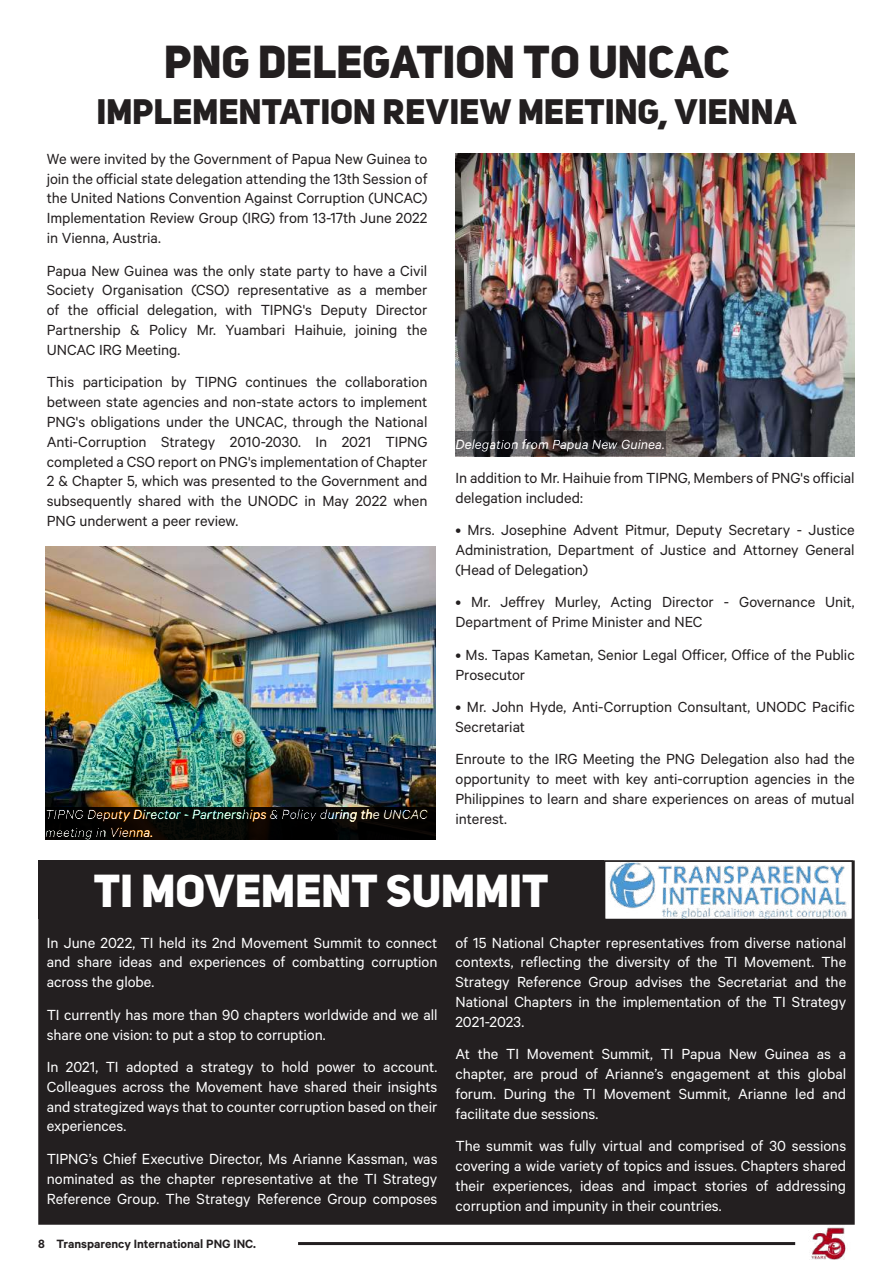
<style>
.page{position:relative;width:893px;height:1263px;background:#fff}
.page>*{position:absolute;margin:0;border:0;box-sizing:border-box;transform-origin:0 0}
.t1{font:45px "Uni Sans Heavy Caps";letter-spacing:-.01em;color:#231f20}
.t2{font:45px "Uni Sans Heavy Caps";letter-spacing:-.005em;color:#fff}
.t3{font:34.5px "Uni Sans Heavy Caps";letter-spacing:-.005em;color:#231f20}
.t4{font:16.5px/19.8px "Calibre";letter-spacing:-.005em;color:#231f20;text-align:justify}
.t5{font:16.5px/19.8px "Calibre";letter-spacing:-.005em;color:#fff;text-align:justify}
.t6{font:italic 15px/18px "Calibre";color:#fff}
.t7{font:600 13.5px "Calibre";color:#231f20}
</style>
<div class="page">
<div style="left:39px;top:861px;width:815px;height:363px;background:#231f20"></div>
<div style="left:38px;top:860px;width:566px;height:58px;background:#231f20"></div>
<img style="left:803px;top:1224px;width:52px;height:36px">
<hr style="left:298px;top:1242px;width:497px;height:3px;background:#231f20">
<img style="left:455px;top:153px;width:400px;height:303px">
<img style="left:45px;top:546px;width:391px;height:261px">
<svg style="left:455px;top:432px;width:211px;height:24px;background:#393637"></svg>
<div style="left:45px;top:807px;width:391px;height:32px;background:linear-gradient(to right,#070502,#060403)"></div>
<div style="left:604px;top:860px;width:249px;height:60px;border:2px solid #231f20"></div>
<img style="left:604px;top:861px;width:249px;height:58px">
<h1 class="t1" style="left:164px;top:33px;width:567px">PNG DELEGATION TO UNCAC</h1>
<h2 class="t3" style="left:96px;top:89px;width:702px">IMPLEMENTATION REVIEW MEETING, VIENNA</h2>
<p class="t4" style="left:47px;top:148px;width:382px">We were invited by the Government of Papua New Guinea to join the official state delegation attending the 13th Session of the United Nations Convention Against Corruption (UNCAC)<br>Implementation Review Group (IRG) from 13-17th June 2022 in Vienna, Austria.</p>
<p class="t4" style="left:47px;top:260px;width:382px">Papua New Guinea was the only state party to have a Civil Society Organisation (CSO) representative as a member of the official delegation, with TIPNG's Deputy Director Partnership &amp; Policy Mr. Yuambari Haihuie, joining the UNCAC IRG Meeting.</p>
<p class="t4" style="left:47px;top:372px;width:382px">This participation by TIPNG continues the collaboration between state agencies and non-state actors to implement PNG's obligations under the UNCAC, through the National Anti-Corruption Strategy 2010-2030. In 2021 TIPNG completed a CSO report on PNG's implementation of Chapter 2 &amp; Chapter 5, which was presented to the Government and subsequently shared with the UNODC in May 2022 when PNG underwent a peer review.</p>
<p class="t6" style="left:45px;top:805px;width:384px">TIPNG Deputy Director - Partnerships &amp; Policy during the UNCAC meeting in Vienna.</p>
<p class="t6" style="left:455px;top:435px;width:211px">Delegation from Papua New Guinea.</p>
<p class="t4" style="left:455px;top:467px;width:401px">In addition to Mr. Haihuie from TIPNG, Members of PNG's official delegation included:</p>
<p class="t4" style="left:455px;top:519px;width:401px">• Mrs. Josephine Advent Pitmur, Deputy Secretary - Justice Administration, Department of Justice and Attorney General (Head of Delegation)</p>
<p class="t4" style="left:455px;top:592px;width:401px">• Mr. Jeffrey Murley, Acting Director - Governance Unit,<br>Department of Prime Minister and NEC</p>
<p class="t4" style="left:455px;top:644px;width:401px">• Ms. Tapas Kametan, Senior Legal Officer, Office of the Public<br>Prosecutor</p>
<p class="t4" style="left:455px;top:696px;width:401px">• Mr. John Hyde, Anti-Corruption Consultant, UNODC Pacific<br>Secretariat</p>
<p class="t4" style="left:455px;top:749px;width:401px">Enroute to the IRG Meeting the PNG Delegation also had the opportunity to meet with key anti-corruption agencies in the Philippines to learn and share experiences on areas of mutual interest.</p>
<h1 class="t2" style="left:94px;top:862px;width:456px">TI MOVEMENT SUMMIT</h1>
<p class="t5" style="left:47px;top:932px;width:392px">In June 2022, TI held its 2nd Movement Summit to connect and share ideas and experiences of combatting corruption across the globe.</p>
<p class="t5" style="left:47px;top:1004px;width:392px">TI currently has more than 90 chapters worldwide and we all share one vision: to put a stop to corruption.</p>
<p class="t5" style="left:47px;top:1056px;width:392px">In 2021, TI adopted a strategy to hold power to account.<br>Colleagues across the Movement have shared their insights and strategized ways that to counter corruption based on their experiences.</p>
<p class="t5" style="left:47px;top:1148px;width:392px">TIPNG’s Chief Executive Director, Ms Arianne Kassman, was nominated as the chapter representative at the TI Strategy Reference Group. The Strategy Reference Group composes</p>
<p class="t7" style="left:38px;top:1236px;width:219px">8 Transparency International PNG INC.</p>
<p class="t5" style="left:455px;top:932px;width:392px">of 15 National Chapter representatives from diverse national contexts, reflecting the diversity of the TI Movement. The Strategy Reference Group advises the Secretariat and the National Chapters in the implementation of the TI Strategy 2021-2023.</p>
<p class="t5" style="left:455px;top:1044px;width:392px">At the TI Movement Summit, TI Papua New Guinea as a chapter, are proud of Arianne’s engagement at this global forum. During the TI Movement Summit, Arianne led and facilitate due sessions.</p>
<p class="t5" style="left:455px;top:1136px;width:392px">The summit was fully virtual and comprised of 30 sessions covering a wide variety of topics and issues. Chapters shared their experiences, ideas and impact stories of addressing corruption and impunity in their countries.</p>
</div>
